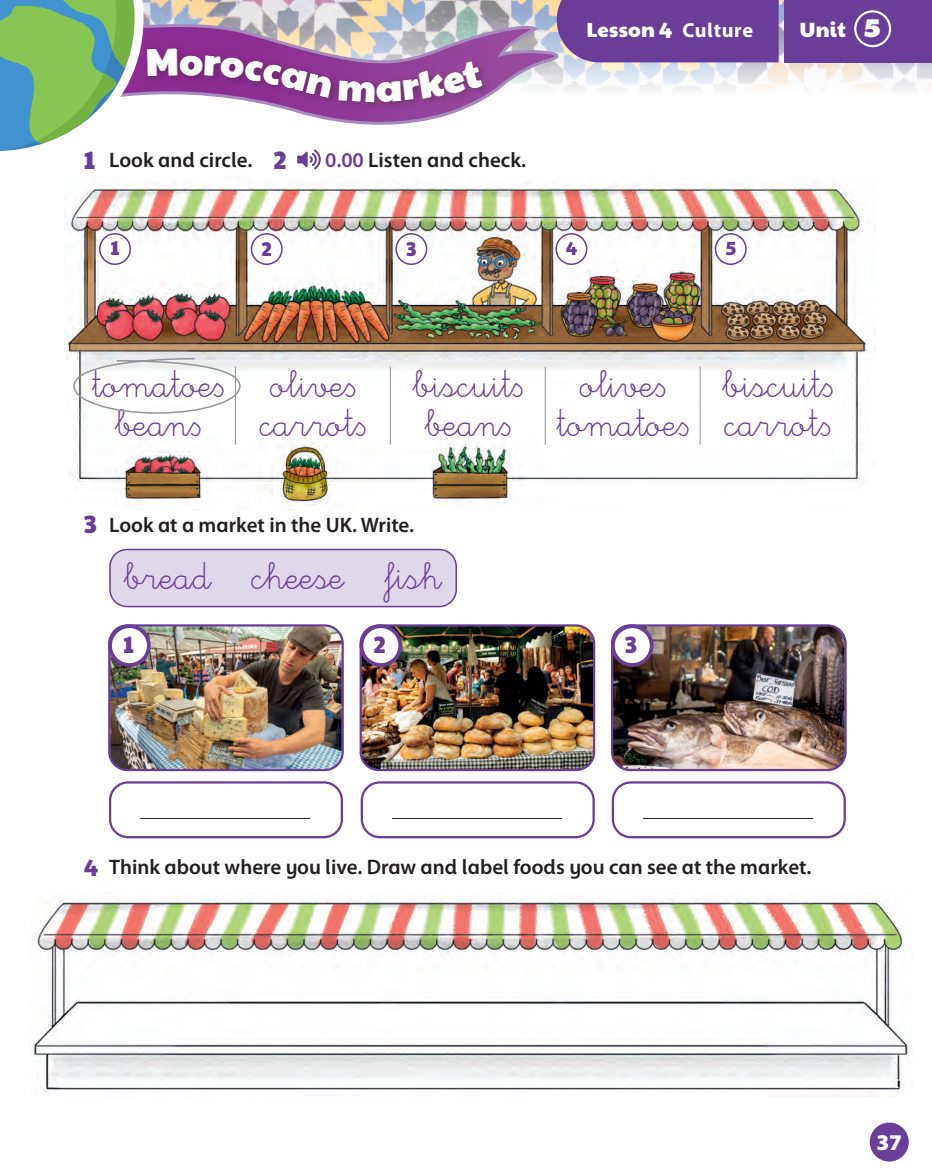
<style>
.page{position:relative;width:932px;height:1174px;background:#fff}
.page>*{position:absolute;margin:0;border:0;box-sizing:border-box;transform-origin:0 0}
.t1{font:40.5px "Escolar Pro";color:#6a3d98}
.t2{font:24px "Paytone One";color:#6a3d98}
.t3{font:900 22.5px "Myriad Infant UKOUP";color:#fff}
.t4{font:600 21px "Myriad Infant UKOUP";color:#231f20}
.t5{font:700 20.25px "Myriad Infant UKOUP";letter-spacing:.03em;color:#fff}
.t6{font:20.25px "Paytone One";color:#fff}
.t7{font:20.25px "Paytone One";color:#6a3d98}
.t8{font:900 20.25px "Myriad Infant UKOUP";color:#6a3d98}
.s1{font-family:"Paytone One";font-weight:400;font-size:25.5px;color:#6a3d98}
.s2{color:#6a3d98}
.s3{font-family:"Paytone One";font-weight:400}
.s4{font-weight:900;font-size:24px}
.s5{font-family:"Futura Std";font-weight:800;font-size:23.4px}
.s6{font-weight:900;font-size:25.5px;color:#6a3d98}
</style>
<div class="page">
<img style="left:64px;top:0;width:867px;height:353px">
<img style="left:29px;top:899px;width:881px;height:197px">
<img style="left:65px;top:175px;width:809px;height:336px">
<div style="left:100px;top:234px;width:30px;height:30px;background:#fff;border-radius:50%"></div>
<div style="left:99px;top:233px;width:32px;height:32px;border:2px solid #6a3d98;border-radius:50%"></div>
<div style="left:251px;top:234px;width:31px;height:30px;background:#fff;border-radius:50%"></div>
<div style="left:251px;top:233px;width:31px;height:32px;border:2px solid #6a3d98;border-radius:50%"></div>
<div style="left:396px;top:234px;width:30px;height:30px;background:#fff;border-radius:50%"></div>
<div style="left:395px;top:233px;width:32px;height:32px;border:2px solid #6a3d98;border-radius:50%"></div>
<div style="left:556px;top:234px;width:30px;height:30px;background:#fff;border-radius:50%"></div>
<div style="left:555px;top:233px;width:32px;height:32px;border:2px solid #6a3d98;border-radius:50%"></div>
<div style="left:715px;top:234px;width:30px;height:30px;background:#fff;border-radius:50%"></div>
<div style="left:714px;top:233px;width:32px;height:32px;border:2px solid #6a3d98;border-radius:50%"></div>
<hr style="left:390px;top:367px;width:1px;height:39px;background:#939598">
<hr style="left:544px;top:367px;width:1px;height:39px;background:#939598">
<hr style="left:699px;top:367px;width:1px;height:39px;background:#939598">
<hr style="left:235px;top:406px;width:1px;height:39px;background:#939598">
<hr style="left:390px;top:406px;width:1px;height:39px;background:#939598">
<hr style="left:544px;top:406px;width:1px;height:39px;background:#939598">
<hr style="left:699px;top:406px;width:1px;height:39px;background:#939598">
<svg style="left:72px;top:357px;width:169px;height:57px"></svg>
<div style="left:110px;top:549px;width:346px;height:57px;background:#dfd7ea;border-radius:17px"></div>
<div style="left:109px;top:549px;width:348px;height:58px;border:2px solid #6a3d98;border-radius:17px"></div>
<svg style="left:332px;top:21px;width:250px;height:128px"></svg>
<div style="left:556px;top:0;width:222px;height:62px;background:#6a3d98"></div>
<div style="left:784px;top:0;width:147px;height:62px;background:#6a3d98"></div>
<div style="left:853px;top:10px;width:37px;height:37px;border:2px solid #fff;border-radius:50%"></div>
<div style="left:869px;top:1122px;width:39px;height:39px;background:#6a3d98;border-radius:50%"></div>
<img style="left:111px;top:627px;width:230px;height:143px">
<div style="left:108px;top:624px;width:236px;height:147px;border:2px solid #6a3d98;border-radius:18px"></div>
<img style="left:362px;top:627px;width:232px;height:143px">
<div style="left:359px;top:624px;width:236px;height:147px;border:2px solid #6a3d98;border-radius:18px"></div>
<img style="left:613px;top:627px;width:231px;height:143px">
<div style="left:610px;top:624px;width:236px;height:147px;border:2px solid #6a3d98;border-radius:18px"></div>
<hr style="left:140px;top:818px;width:170px;height:1px;background:#231f20">
<div style="left:109px;top:781px;width:234px;height:57px;border:2px solid #6a3d98;border-radius:18px"></div>
<hr style="left:392px;top:818px;width:170px;height:1px;background:#231f20">
<div style="left:360px;top:781px;width:234px;height:57px;border:2px solid #6a3d98;border-radius:18px"></div>
<hr style="left:642px;top:818px;width:171px;height:1px;background:#231f20">
<div style="left:611px;top:781px;width:234px;height:57px;border:2px solid #6a3d98;border-radius:18px"></div>
<div style="left:110px;top:626px;width:39px;height:39px;background:#fff;border-radius:50%"></div>
<div style="left:108px;top:624px;width:43px;height:43px;border:4px solid #6a3d98;border-radius:50%"></div>
<div style="left:361px;top:626px;width:39px;height:39px;background:#fff;border-radius:50%"></div>
<div style="left:359px;top:624px;width:43px;height:43px;border:4px solid #6a3d98;border-radius:50%"></div>
<div style="left:612px;top:626px;width:39px;height:39px;background:#fff;border-radius:50%"></div>
<div style="left:610px;top:624px;width:43px;height:43px;border:4px solid #6a3d98;border-radius:50%"></div>
<div style="left:143px;top:44px;width:349px;height:67px;background:#231f20;opacity:.2"></div>
<svg style="left:0;top:0;width:332px;height:169px"></svg>
<svg style="left:339px;top:60px;width:143px;height:42px;background:#863e8b"></svg>
<p class="t4" style="left:84px;top:147px;width:204px"><span class="s1">1</span> Look and circle. <span class="s1">2</span></p>
<p class="t4" style="left:325px;top:147px;width:202px"><span class="s2">0.00</span> Listen and check.</p>
<p class="t5" style="left:586px;top:17px;width:168px"><span class="s3">Lesson</span> <span class="s4">4</span> Culture</p>
<p class="t7" style="left:110px;top:229px;width:11px">1</p>
<p class="t7" style="left:261px;top:230px;width:12px">2</p>
<p class="t7" style="left:406px;top:230px;width:12px">3</p>
<p class="t8" style="left:565px;top:237px;width:13px">4</p>
<p class="t8" style="left:724px;top:237px;width:13px">5</p>
<p class="t6" style="left:799px;top:11px;width:84px">Unit <span class="s5">5</span></p>
<h1 class="t1" style="left:92px;top:363px;width:265px">tomatoe∫ olive∫</h1>
<h1 class="t1" style="left:412px;top:363px;width:112px">biscuit∫</h1>
<h1 class="t1" style="left:579px;top:363px;width:87px">olive∫</h1>
<h1 class="t1" style="left:722px;top:363px;width:112px">biscuit∫</h1>
<h1 class="t1" style="left:115px;top:402px;width:88px">bean∫</h1>
<h1 class="t1" style="left:260px;top:402px;width:107px">carrot∫</h1>
<h1 class="t1" style="left:424px;top:402px;width:407px">bean∫ tomatoe∫ carrot∫</h1>
<p class="t4" style="left:84px;top:511px;width:332px"><span class="s1">3</span> Look at a market in the UK. Write.</p>
<h1 class="t1" style="left:123px;top:554px;width:319px">bread cheese fish</h1>
<p class="t2" style="left:123px;top:623px;width:12px">1</p>
<p class="t2" style="left:373px;top:623px;width:14px">2</p>
<p class="t2" style="left:624px;top:623px;width:14px">3</p>
<p class="t4" style="left:84px;top:854px;width:729px"><span class="s6">4</span> Think about where you live. Draw and label foods you can see at the market.</p>
<p class="t3" style="left:876px;top:1129px;width:27px">37</p>
</div>
